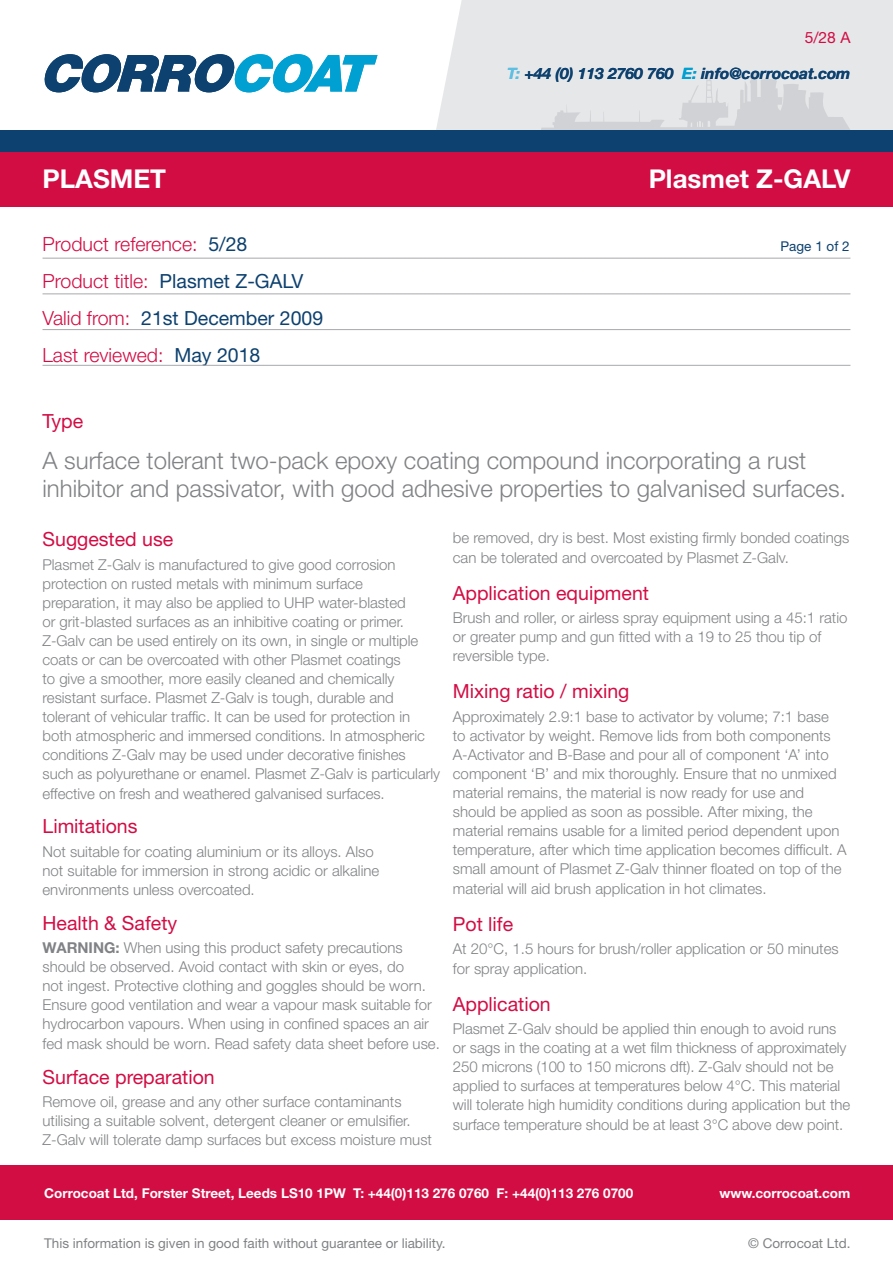
<style>
.page{position:relative;width:893px;height:1263px;background:#fff}
.page>*{position:absolute;margin:0;border:0;box-sizing:border-box;transform-origin:0 0}
.t1{font:700 25.95px "Helvetica Neue LT Std";color:#fff}
.t2{font:300 24px/28.5px "Helvetica Neue LT Std";color:#808285}
.Paragraph_Style_1{font:19.5px "Helvetica Neue LT Std";color:#d20d44}
.t3{font:300 19.5px "Helvetica Neue LT Std";color:#d20d44}
.t4{font:19.5px "Helvetica Neue LT Std";color:#0d416f}
.t5{font:italic 700 15.6px "Helvetica Neue LT Std";color:#0d416f}
.t6{font:15.6px "Helvetica Neue LT Std";color:#d20d44}
.Paragraph_Style_2{font:300 15px/19px "Helvetica Neue LT Std";color:#808285}
.t7{font:700 13.5px "Helvetica Neue LT Std";color:#fff}
.t8{font:13.5px "Helvetica Neue LT Std";color:#808285}
.t9{font:13.5px "Helvetica Neue LT Std";color:#0d416f}
.s1{color:#5dbfe2}
.s2{color:#00a1d2}
.s3{font-weight:400;color:#0d416f}
.s4{font-weight:300;color:#d20d44}
.s5{font-weight:700}
</style>
<div class="page">
<div style="left:436px;top:0;width:457px;height:131px;background:#e6e7e9"></div>
<svg style="left:541px;top:74px;width:309px;height:57px;background:#dadcdf"></svg>
<div style="left:0;top:152px;width:893px;height:55px;background:#d20d44"></div>
<div style="left:0;top:1165px;width:893px;height:55px;background:#d20d44"></div>
<svg style="left:44px;top:54px;width:333px;height:38px"></svg>
<div style="left:0;top:131px;width:893px;height:21px;background:#0d416f"></div>
<hr style="left:43px;top:258px;width:807px;height:1px;background:#a8a9ad">
<hr style="left:43px;top:293px;width:807px;height:1px;background:#a8a9ad">
<hr style="left:43px;top:365px;width:807px;height:1px;background:#a8a9ad">
<hr style="left:43px;top:329px;width:807px;height:1px;background:#a8a9ad">
<p class="t6" style="left:805px;top:28px;width:47px">5/28 A</p>
<p class="t1" style="left:43px;top:163px;width:125px">PLASMET</p>
<p class="t5" style="left:507px;top:64px;width:345px"><span class="s1">T:</span> +44 (0) 113 2760 760 <span class="s2">E:</span> info@corrocoat.com</p>
<p class="t1" style="left:649px;top:163px;width:203px">Plasmet Z-GALV</p>
<p class="t3" style="left:43px;top:232px;width:206px">Product reference: <span class="s3">5/28</span></p>
<p class="t9" style="left:781px;top:238px;width:71px">Page 1 of 2</p>
<p class="t3" style="left:43px;top:269px;width:262px">Product title: <span class="s3">Plasmet Z-GALV</span></p>
<p class="t4" style="left:43px;top:306px;width:282px"><span class="s4">Valid from:</span> 21st December 2009</p>
<p class="t3" style="left:43px;top:343px;width:219px">Last reviewed: <span class="s3">May 2018</span></p>
<p class="Paragraph_Style_1" style="left:43px;top:409px;width:42px">Type</p>
<p class="t2" style="left:43px;top:445px;width:805px">A surface tolerant two-pack epoxy coating compound incorporating a rust inhibitor and passivator, with good adhesive properties to galvanised surfaces.</p>
<p class="Paragraph_Style_1" style="left:43px;top:528px;width:132px">Suggested use</p>
<p class="Paragraph_Style_2" style="left:43px;top:555px;width:399px">Plasmet Z-Galv is manufactured to give good corrosion protection on rusted metals with minimum surface preparation, it may also be applied to UHP water-blasted<br>or grit-blasted surfaces as an inhibitive coating or primer.<br>Z-Galv can be used entirely on its own, in single or multiple coats or can be overcoated with other Plasmet coatings<br>to give a smoother, more easily cleaned and chemically resistant surface. Plasmet Z-Galv is tough, durable and tolerant of vehicular traffic. It can be used for protection in both atmospheric and immersed conditions. In atmospheric conditions Z-Galv may be used under decorative finishes such as polyurethane or enamel. Plasmet Z-Galv is particularly effective on fresh and weathered galvanised surfaces.</p>
<p class="Paragraph_Style_1" style="left:43px;top:815px;width:97px">Limitations</p>
<p class="Paragraph_Style_2" style="left:43px;top:841px;width:338px">Not suitable for coating aluminium or its alloys. Also not suitable for immersion in strong acidic or alkaline environments unless overcoated.</p>
<p class="Paragraph_Style_1" style="left:43px;top:911px;width:136px">Health &amp; Safety</p>
<p class="Paragraph_Style_2" style="left:43px;top:938px;width:399px"><span class="s5">WARNING:</span> When using this product safety precautions should be observed. Avoid contact with skin or eyes, do<br>not ingest. Protective clothing and goggles should be worn.<br>Ensure good ventilation and wear a vapour mask suitable for hydrocarbon vapours. When using in confined spaces an air fed mask should be worn. Read safety data sheet before use.</p>
<p class="Paragraph_Style_1" style="left:43px;top:1065px;width:174px">Surface preparation</p>
<p class="Paragraph_Style_2" style="left:43px;top:1092px;width:391px">Remove oil, grease and any other surface contaminants utilising a suitable solvent, detergent cleaner or emulsifier.<br>Z-Galv will tolerate damp surfaces but excess moisture must</p>
<p class="Paragraph_Style_2" style="left:453px;top:528px;width:398px;line-height:19.5px">be removed, dry is best. Most existing firmly bonded coatings can be tolerated and overcoated by Plasmet Z-Galv.</p>
<p class="Paragraph_Style_1" style="left:453px;top:581px;width:198px">Application equipment</p>
<p class="Paragraph_Style_2" style="left:453px;top:607px;width:396px">Brush and roller, or airless spray equipment using a 45:1 ratio or greater pump and gun fitted with a 19 to 25 thou tip of reversible type.</p>
<p class="Paragraph_Style_1" style="left:453px;top:679px;width:178px">Mixing ratio / mixing</p>
<p class="Paragraph_Style_2" style="left:453px;top:707px;width:395px">Approximately 2.9:1 base to activator by volume; 7:1 base<br>to activator by weight. Remove lids from both components A-Activator and B-Base and pour all of component ‘A’ into component ‘B’ and mix thoroughly. Ensure that no unmixed material remains, the material is now ready for use and should be applied as soon as possible. After mixing, the material remains usable for a limited period dependent upon temperature, after which time application becomes difficult. A small amount of Plasmet Z-Galv thinner floated on top of the material will aid brush application in hot climates.</p>
<p class="Paragraph_Style_1" style="left:453px;top:912px;width:62px">Pot life</p>
<p class="Paragraph_Style_2" style="left:453px;top:939px;width:387px;line-height:19.5px">At 20°C, 1.5 hours for brush/roller application or 50 minutes for spray application.</p>
<p class="Paragraph_Style_1" style="left:453px;top:992px;width:99px">Application</p>
<p class="Paragraph_Style_2" style="left:453px;top:1019px;width:399px">Plasmet Z-Galv should be applied thin enough to avoid runs or sags in the coating at a wet film thickness of approximately 250 microns (100 to 150 microns dft). Z-Galv should not be applied to surfaces at temperatures below 4°C. This material will tolerate high humidity conditions during application but the surface temperature should be at least 3°C above dew point.</p>
<p class="t7" style="left:44px;top:1184px;width:591px">Corrocoat Ltd, Forster Street, Leeds LS10 1PW T: +44(0)113 276 0760 F: +44(0)113 276 0700</p>
<p class="t7" style="left:719px;top:1184px;width:132px">www.corrocoat.com</p>
<p class="t8" style="left:44px;top:1235px;width:403px">This information is given in good faith without guarantee or liability.</p>
<p class="t8" style="left:748px;top:1235px;width:104px">© Corrocoat Ltd.</p>
</div>
